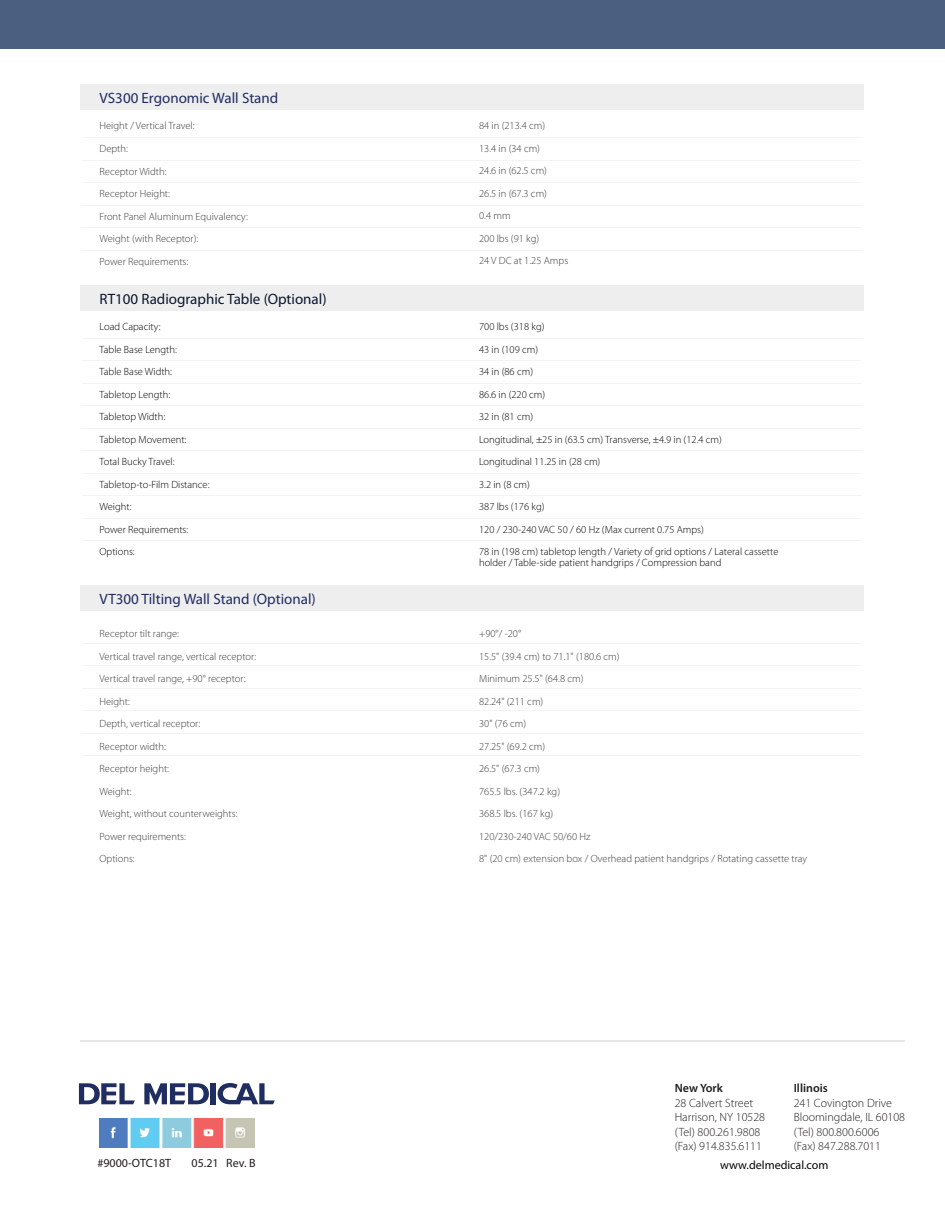
<style>
.page{position:relative;width:945px;height:1215px;background:#fff}
.page>*{position:absolute;margin:0;border:0;box-sizing:border-box;transform-origin:0 0}
.t1{font:15px "Myriad Pro";color:#212c61}
.t2{font:15px "Myriad Pro";color:#0b162e}
.t3{font:300 12px/14.4px "Myriad Pro";color:#211e1e}
.t4{font:12px "Myriad Pro";color:#211e1e}
.t5{font:12px "Myriad Pro";color:#050605}
.t6{font:600 12px "Myriad Pro";color:#211e1e}
.t7{font:300 10.5px/22.5px "Myriad Pro";color:#3e3e3f}
.t8{font:300 10.5px/22.5px "Myriad Pro";color:#040503}
.s1{font-weight:400;color:#3e3e3f}
</style>
<div class="page">
<div style="left:0;top:0;width:945px;height:49px;background:#4b5f80"></div>
<div style="left:81px;top:585px;width:783px;height:25px;background:#eeeeef"></div>
<hr style="left:82px;top:643px;width:780px;height:1px;background:#f3f4f5">
<hr style="left:82px;top:665px;width:780px;height:1px;background:#f3f4f5">
<hr style="left:82px;top:733px;width:780px;height:1px;background:#f3f4f5">
<hr style="left:82px;top:688px;width:780px;height:1px;background:#f3f4f5">
<hr style="left:82px;top:710px;width:780px;height:1px;background:#f3f4f5">
<hr style="left:82px;top:755px;width:780px;height:1px;background:#f3f4f5">
<div style="left:81px;top:285px;width:783px;height:26px;background:#eeeeef"></div>
<hr style="left:83px;top:338px;width:780px;height:1px;background:#f3f4f5">
<hr style="left:81px;top:360px;width:780px;height:1px;background:#f3f4f5">
<hr style="left:81px;top:428px;width:780px;height:1px;background:#f3f4f5">
<hr style="left:82px;top:383px;width:780px;height:1px;background:#f3f4f5">
<hr style="left:82px;top:405px;width:780px;height:1px;background:#f3f4f5">
<hr style="left:82px;top:451px;width:780px;height:1px;background:#f3f4f5">
<hr style="left:82px;top:473px;width:780px;height:1px;background:#f3f4f5">
<hr style="left:82px;top:540px;width:780px;height:1px;background:#f3f4f5">
<hr style="left:82px;top:496px;width:780px;height:1px;background:#f3f4f5">
<hr style="left:82px;top:518px;width:780px;height:1px;background:#f3f4f5">
<div style="left:81px;top:85px;width:783px;height:25px;background:#eeeeef"></div>
<hr style="left:83px;top:137px;width:780px;height:1px;background:#f3f4f5">
<hr style="left:81px;top:160px;width:780px;height:1px;background:#f3f4f5">
<hr style="left:81px;top:227px;width:780px;height:1px;background:#f3f4f5">
<hr style="left:82px;top:182px;width:780px;height:1px;background:#f3f4f5">
<hr style="left:82px;top:205px;width:780px;height:1px;background:#f3f4f5">
<hr style="left:82px;top:250px;width:780px;height:1px;background:#f3f4f5">
<div style="left:211px;top:1083px;width:5px;height:21px;background:#202d60"></div>
<svg style="left:79px;top:1083px;width:56px;height:21px"></svg>
<svg style="left:144px;top:1083px;width:65px;height:21px"></svg>
<svg style="left:218px;top:1083px;width:57px;height:21px"></svg>
<img style="left:99px;top:1118px;width:155px;height:29px">
<hr style="left:80px;top:1041px;width:825px;height:1px;background:#e6e7e9">
<h1 class="t1" style="left:100px;top:89px;width:180px">VS300 Ergonomic Wall Stand</h1>
<p class="t7" style="left:100px;top:115px;width:150px">Height / Vertical Travel:<br>Depth:<br>Receptor Width:<br>Receptor Height:<br>Front Panel Aluminum Equivalency:<br>Weight (with Receptor):<br>Power Requirements:</p>
<h1 class="t2" style="left:100px;top:290px;width:229px">RT100 Radiographic Table (Optional)</h1>
<p class="t8" style="left:100px;top:315px;width:111px">Load Capacity:<br>Table Base Length:<br>Table Base Width:<br>Tabletop Length:<br>Tabletop Width:<br>Tabletop Movement:<br>Total Bucky Travel:<br>Tabletop-to-Film Distance:<br>Weight:<br>Power Requirements:<br>Options:</p>
<h1 class="t1" style="left:100px;top:590px;width:218px">VT300 Tilting Wall Stand (Optional)</h1>
<p class="t7" style="left:100px;top:623px;width:158px">Receptor tilt range:<br>Vertical travel range, vertical receptor:<br>Vertical travel range, +90° receptor:<br>Height:<br>Depth, vertical receptor:<br>Receptor width:<br>Receptor height:<br>Weight:<br>Weight, without counterweights:<br>Power requirements:<br>Options:</p>
<p class="t7" style="left:479px;top:115px;width:91px">84 in (213.4 cm)<br>13.4 in (34 cm)<br>24.6 in (62.5 cm)<br>26.5 in (67.3 cm)<br>0.4 mm<br>200 lbs (91 kg)<br>24 V DC at 1.25 Amps</p>
<p class="t8" style="left:479px;top:315px;width:301px">700 lbs (318 kg)<br>43 in (109 cm)<br>34 in (86 cm)<br>86.6 in (220 cm)<br>32 in (81 cm)<br>Longitudinal, <span class="s1">±</span>25 in (63.5 cm) Transverse, <span class="s1">±</span>4.9 in (12.4 cm)<br>Longitudinal 11.25 in (28 cm)<br>3.2 in (8 cm)<br>387 lbs (176 kg)<br>120 / 230-240 VAC 50 / 60 Hz (Max current 0.75 Amps)<br>78 in (198 cm) tabletop length / Variety of grid options / Lateral cassette</p>
<p class="t8" style="left:479px;top:552px;width:244px">holder / Table-side patient handgrips / Compression band</p>
<p class="t7" style="left:479px;top:623px;width:330px">+90°/ -20°<br>15.5" (39.4 cm) to 71.1" (180.6 cm)<br>Minimum 25.5" (64.8 cm)<br>82.24" (211 cm)<br>30" (76 cm)<br>27.25" (69.2 cm)<br>26.5" (67.3 cm)<br>765.5 lbs. (347.2 kg)<br>368.5 lbs. (167 kg)<br>120/230-240 VAC 50/60 Hz<br>8" (20 cm) extension box / Overhead patient handgrips / Rotating cassette tray</p>
<p class="t6" style="left:675px;top:1081px;width:50px">New York</p>
<p class="t3" style="left:675px;top:1095px;width:92px">28 Calvert Street<br>Harrison, NY 10528 (Tel) 800.261.9808 (Fax) 914.835.6111</p>
<p class="t6" style="left:794px;top:1081px;width:36px">Illinois</p>
<p class="t3" style="left:794px;top:1095px;width:113px">241 Covington Drive<br>Bloomingdale, IL 60108 (Tel) 800.800.6006<br>(Fax) 847.288.7011</p>
<p class="t4" style="left:97px;top:1156px;width:75px">#9000-OTC18T</p>
<p class="t4" style="left:192px;top:1156px;width:66px">05.21 Rev. B</p>
<p class="t5" style="left:720px;top:1158px;width:110px">www.delmedical.com</p>
</div>
